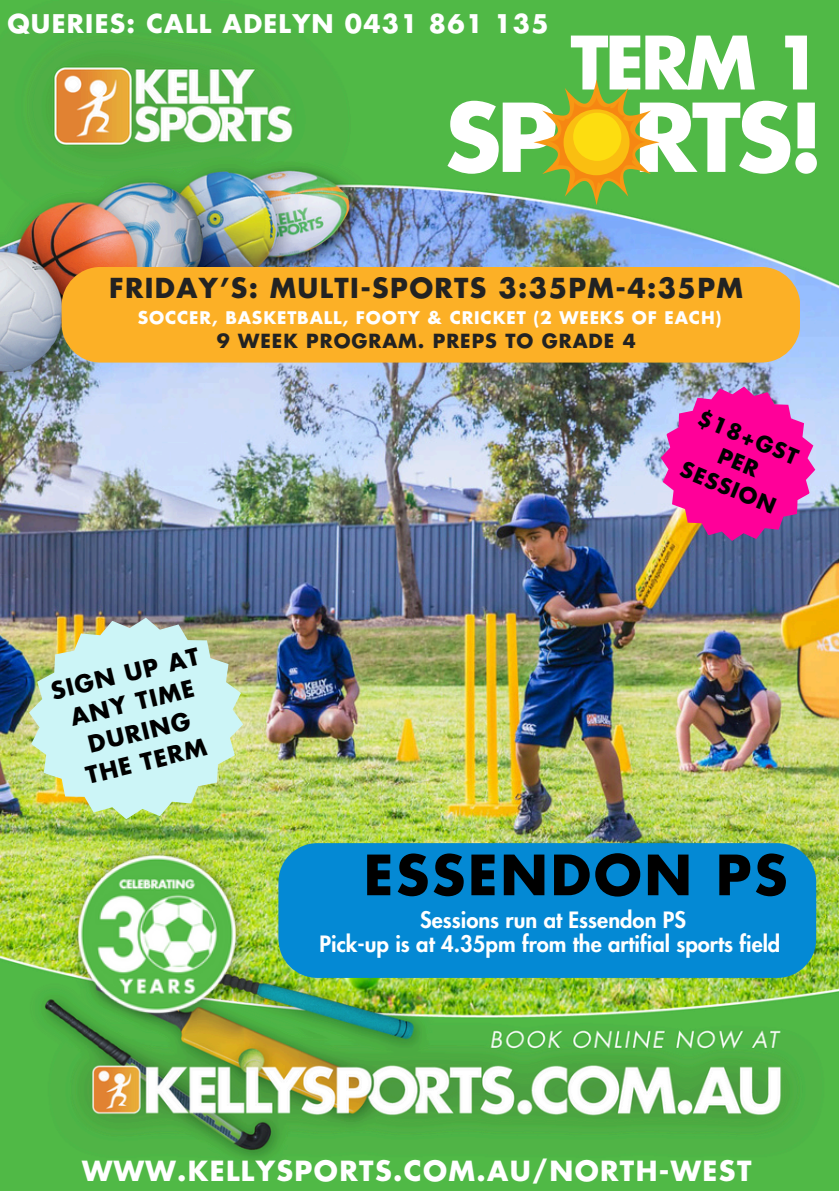
<style>
.page{position:relative;width:839px;height:1191px;background:#fff}
.page>*{position:absolute;margin:0;border:0;box-sizing:border-box;transform-origin:0 0}
.t1{font:700 92px "Futura Std";color:#fff}
.t2{font:700 71.6px "Futura Std";color:#fff}
.t3{font:700 54px "Futura Std";letter-spacing:.05em;color:#000}
.t4{font:700 27.2px "Futura Std";letter-spacing:.05em;color:#fff}
.t5{font:700 27px "Futura Std";letter-spacing:.05em;color:#222}
.t6{font:700 25.2px "Futura Std";letter-spacing:.05em;color:#fff}
.t7{font:700 23.2px/30px "Futura Std";color:#000;text-align:center}
.t8{font:800 22px "Futura Std";color:#fff}
.t9{font:700 21.2px/27px "Futura Std";color:#000;text-align:center}
.t10{font:700 19px "Futura Std";letter-spacing:.05em;color:#222}
.t11{font:700 17px "Futura Std";letter-spacing:.05em;color:#fff}
</style>
<div class="page">
<img style="left:0;top:389px;width:838px;height:471px">
<img style="left:0;top:0;width:838px;height:389px">
<img style="left:0;top:860px;width:838px;height:330px">
<div style="left:62px;top:267px;width:738px;height:96px;background:#fcb026;border-radius:39px"></div>
<img style="left:29px;top:618px;width:214px;height:201px">
<svg style="left:660px;top:387px;width:155px;height:154px;background:#e332a3"></svg>
<svg style="left:533px;top:79px;width:126px;height:126px;background:#7eae3a"></svg>
<div style="left:563px;top:109px;width:66px;height:66px;background:#fabe11;border-radius:50%"></div>
<div style="left:573px;top:113px;width:48px;height:48px;background:#fddd10;border-radius:50%"></div>
<div style="left:278px;top:843px;width:538px;height:135px;background:#0489d4;border-radius:39px"></div>
<img style="left:66px;top:843px;width:182px;height:182px">
<h4 class="t6" style="left:7px;top:12px;width:542px">QUERIES: CALL ADELYN 0431 861 135</h4>
<h1 class="t2" style="left:570px;top:30px;width:254px">TERM 1</h1>
<h1 class="t1" style="left:444px;top:96px;width:380px">SP RTS!</h1>
<h4 class="t5" style="left:109px;top:276px;width:635px">FRIDAY’S: MULTI-SPORTS 3:35PM-4:35PM</h4>
<h4 class="t11" style="left:138px;top:310px;width:585px">SOCCER, BASKETBALL, FOOTY &amp; CRICKET (2 WEEKS OF EACH)</h4>
<h4 class="t10" style="left:217px;top:332px;width:420px">9 WEEK PROGRAM. PREPS TO GRADE 4</h4>
<p class="t7" style="left:48px;top:678px;width:153px;rotate:-14deg">SIGN UP AT<br>ANY TIME<br>DURING<br>THE TERM</p>
<h3 class="t9" style="left:703px;top:406px;width:108px;rotate:22deg">$18+GST<br>PER<br>SESSION</h3>
<p class="t3" style="left:363px;top:851px;width:425px">ESSENDON PS</p>
<p class="t8" style="left:420px;top:910px;width:267px">Sessions run at Essendon PS</p>
<h3 class="t8" style="left:319px;top:934px;width:462px">Pick-up is at 4.35pm from the artifial sports field</h3>
<p class="t4" style="left:82px;top:1159px;width:670px">WWW.KELLYSPORTS.COM.AU/NORTH-WEST</p>
</div>
